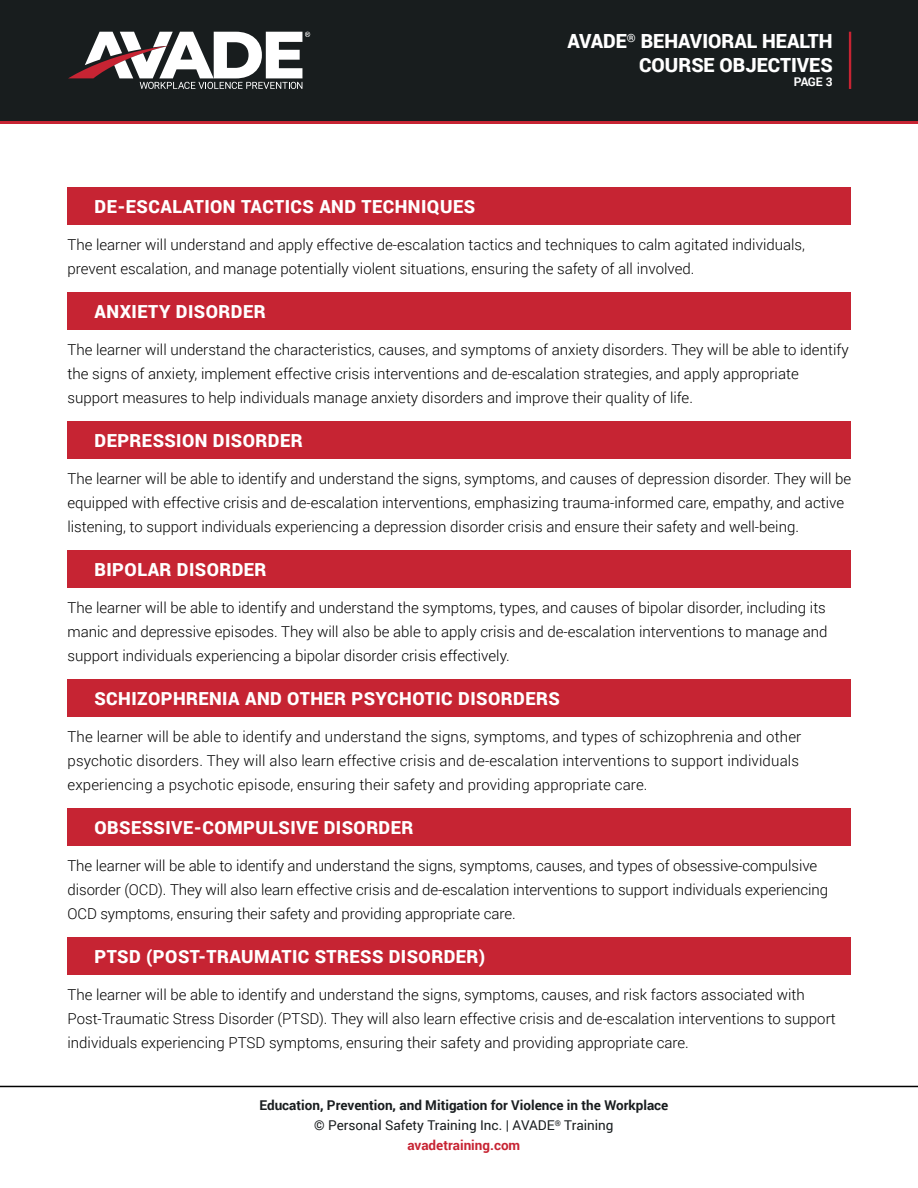
<style>
.page{position:relative;width:918px;height:1188px;background:#fff}
.page>*{position:absolute;margin:0;border:0;box-sizing:border-box;transform-origin:0 0}
.t1{font:900 19.5px/23.4px "Roboto";color:#fff;text-align:right}
.t2{font:900 18px "Roboto";letter-spacing:.025em;color:#fff}
.t3{font:300 15px/24px "Roboto";color:#000}
.t4{font:700 13.5px/19.6px "Roboto";color:#191d1f;text-align:center}
.t5{font:700 12px "Roboto";color:#fff}
.s1{font-weight:400}
.s2{color:#c72433}
</style>
<div class="page">
<div style="left:0;top:10px;width:918px;height:114px;background:#c72433"></div>
<div style="left:0;top:0;width:918px;height:121px;background:#181d1e"></div>
<svg style="left:68px;top:32px;width:242px;height:57px"></svg>
<hr style="left:849px;top:32px;width:2px;height:57px;background:#c72433">
<hr style="left:0;top:1086px;width:918px;height:1px;background:#000">
<div style="left:68px;top:187px;width:783px;height:37px;background:#c62433"></div>
<div style="left:68px;top:292px;width:783px;height:37px;background:#c62433"></div>
<div style="left:68px;top:421px;width:783px;height:37px;background:#c62433"></div>
<div style="left:68px;top:550px;width:783px;height:37px;background:#c62433"></div>
<div style="left:68px;top:679px;width:783px;height:37px;background:#c62433"></div>
<div style="left:68px;top:808px;width:783px;height:37px;background:#c62433"></div>
<div style="left:68px;top:937px;width:783px;height:37px;background:#c62433"></div>
<h1 class="t1" style="left:567px;top:29px;width:267px">AVADE<sup>®</sup> BEHAVIORAL HEALTH<br>COURSE OBJECTIVES</h1>
<p class="t5" style="left:794px;top:73px;width:40px">PAGE 3</p>
<p class="t2" style="left:94px;top:194px;width:382px">DE-ESCALATION TACTICS AND TECHNIQUES</p>
<p class="t3" style="left:68px;top:232px;width:739px">The learner will understand and apply effective de-escalation tactics and techniques to calm agitated individuals, prevent escalation, and manage potentially violent situations, ensuring the safety of all involved.</p>
<p class="t2" style="left:94px;top:299px;width:173px">ANXIETY DISORDER</p>
<p class="t3" style="left:68px;top:337px;width:783px">The learner will understand the characteristics, causes, and symptoms of anxiety disorders. They will be able to identify the signs of anxiety, implement effective crisis interventions and de-escalation strategies, and apply appropriate support measures to help individuals manage anxiety disorders and improve their quality of life.</p>
<p class="t2" style="left:94px;top:428px;width:210px">DEPRESSION DISORDER</p>
<p class="t3" style="left:68px;top:466px;width:785px">The learner will be able to identify and understand the signs, symptoms, and causes of depression disorder. They will be equipped with effective crisis and de-escalation interventions, emphasizing trauma-informed care, empathy, and active listening, to support individuals experiencing a depression disorder crisis and ensure their safety and well-being.</p>
<p class="t2" style="left:94px;top:557px;width:174px">BIPOLAR DISORDER</p>
<p class="t3" style="left:68px;top:595px;width:762px;text-align:justify">The learner will be able to identify and understand the symptoms, types, and causes of bipolar disorder, including its manic and depressive episodes. They will also be able to apply crisis and de-escalation interventions to manage and support individuals experiencing a bipolar disorder crisis effectively.</p>
<p class="t2" style="left:94px;top:686px;width:467px">SCHIZOPHRENIA AND OTHER PSYCHOTIC DISORDERS</p>
<p class="t3" style="left:68px;top:724px;width:735px">The learner will be able to identify and understand the signs, symptoms, and types of schizophrenia and other psychotic disorders. They will also learn effective crisis and de-escalation interventions to support individuals experiencing a psychotic episode, ensuring their safety and providing appropriate care.</p>
<p class="t2" style="left:94px;top:815px;width:320px">OBSESSIVE-COMPULSIVE DISORDER</p>
<p class="t3" style="left:68px;top:853px;width:762px">The learner will be able to identify and understand the signs, symptoms, causes, and types of obsessive-compulsive disorder (OCD). They will also learn effective crisis and de-escalation interventions to support individuals experiencing<br>OCD symptoms, ensuring their safety and providing appropriate care.</p>
<p class="t2" style="left:94px;top:944px;width:392px">PTSD (POST-TRAUMATIC STRESS DISORDER)</p>
<p class="t3" style="left:68px;top:982px;width:770px">The learner will be able to identify and understand the signs, symptoms, causes, and risk factors associated with<br>Post-Traumatic Stress Disorder (PTSD). They will also learn effective crisis and de-escalation interventions to support individuals experiencing PTSD symptoms, ensuring their safety and providing appropriate care.</p>
<p class="t4" style="left:259px;top:1095px;width:410px">Education, Prevention, and Mitigation for Violence in the Workplace <span class="s1">© Personal Safety Training Inc. | AVADE</span><sup>®</sup> <span class="s1">Training </span><span class="s2">avadetraining.com</span></p>
</div>
